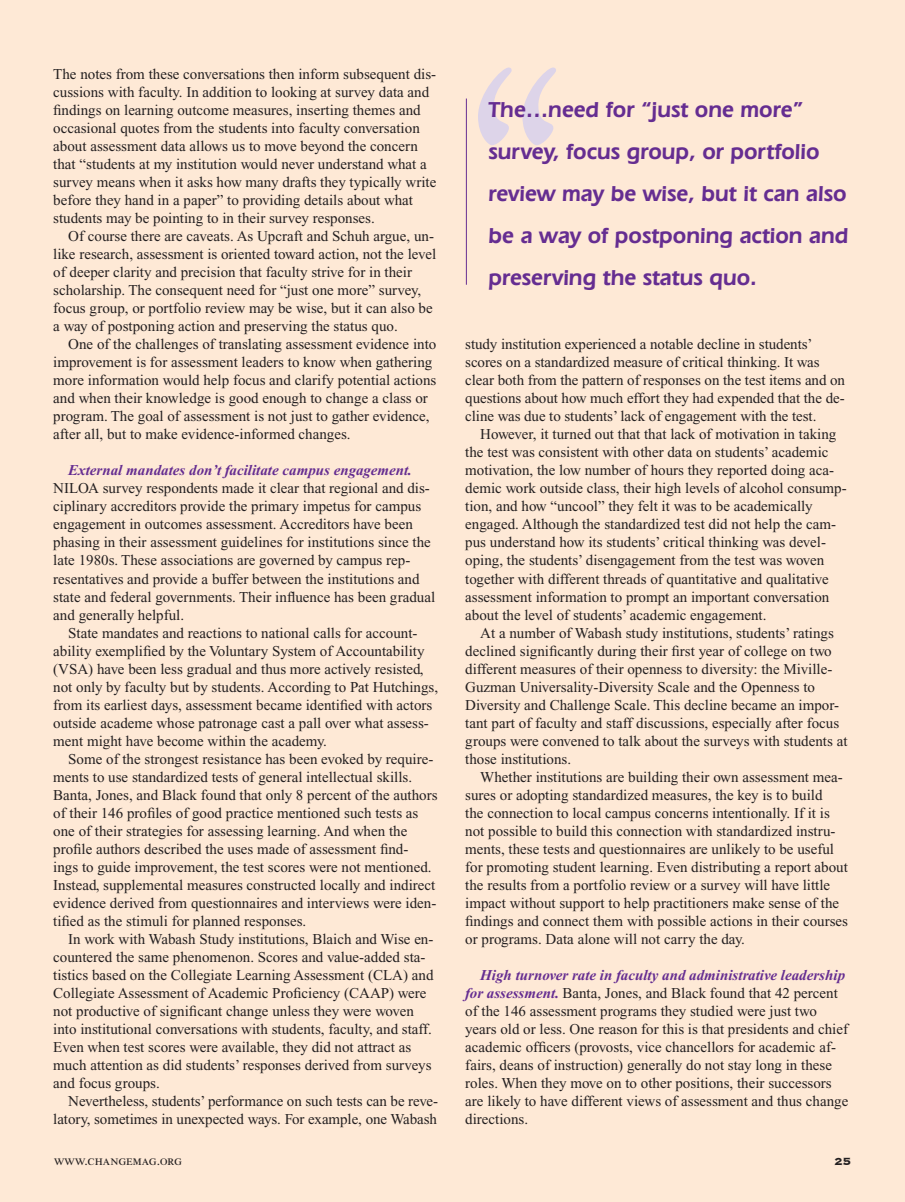
<style>
.page{position:relative;width:905px;height:1202px;background:#fff}
.page>*{position:absolute;margin:0;border:0;box-sizing:border-box;transform-origin:0 0}
.t1{font:600 22.5px/42px "Eras IT Cby BT";color:#652d91}
.t2{font:15px/18px "Times New Roman";color:#231f20}
.t3{font:italic 700 15px "Times New Roman";color:#652d91}
.t4{font:13.5px "Times Roman SC";color:#231f20}
.t5{font:700 13.5px "Copperplate";color:#231f20}
.s1{font-weight:700;font-style:italic;color:#652d91}
</style>
<div class="page">
<div style="left:0;top:0;width:904px;height:1202px;background:#fee9d6"></div>
<hr style="left:466px;top:99px;width:1px;height:186px;background:#652d91">
<svg style="left:478px;top:68px;width:78px;height:77px"></svg>
<p class="t2" style="left:53px;top:65px;width:384px">The notes from these conversations then inform subsequent dis&shy;cussions with faculty. In addition to looking at survey data and findings on learning outcome measures, inserting themes and occasional quotes from the students into faculty conversation about assessment data allows us to move beyond the concern that “students at my institution would never understand what a survey means when it asks how many drafts they typically write before they hand in a paper” to providing details about what students may be pointing to in their survey responses.</p>
<p class="t2" style="left:53px;top:227px;width:384px;text-indent:15px">Of course there are caveats. As Upcraft and Schuh argue, un&shy;like research, assessment is oriented toward action, not the level of deeper clarity and precision that faculty strive for in their scholarship. The consequent need for “just one more” survey, focus group, or portfolio review may be wise, but it can also be a way of postponing action and preserving the status quo.</p>
<p class="t2" style="left:53px;top:335px;width:384px;text-indent:15px">One of the challenges of translating assessment evidence into improvement is for assessment leaders to know when gathering more information would help focus and clarify potential actions and when their knowledge is good enough to change a class or program. The goal of assessment is not just to gather evidence, after all, but to make evidence-informed changes.</p>
<p class="t3" style="left:68px;top:462px;width:345px">External mandates don’t facilitate campus engagement.</p>
<p class="t2" style="left:53px;top:479px;width:383px">NILOA survey respondents made it clear that regional and dis&shy;ciplinary accreditors provide the primary impetus for campus engagement in outcomes assessment. Accreditors have been phasing in their assessment guidelines for institutions since the late 1980s. These associations are governed by campus rep&shy;resentatives and provide a buffer between the institutions and state and federal governments. Their influence has been gradual and generally helpful.</p>
<p class="t2" style="left:53px;top:623px;width:386px;text-indent:15px">State mandates and reactions to national calls for account&shy;ability exemplified by the Voluntary System of Accountability (VSA) have been less gradual and thus more actively resisted, not only by faculty but by students. According to Pat Hutchings, from its earliest days, assessment became identified with actors outside academe whose patronage cast a pall over what assess&shy;ment might have become within the academy.</p>
<p class="t2" style="left:53px;top:749px;width:386px;text-indent:15px">Some of the strongest resistance has been evoked by require&shy;ments to use standardized tests of general intellectual skills.<br>Banta, Jones, and Black found that only 8 percent of the authors of their 146 profiles of good practice mentioned such tests as one of their strategies for assessing learning. And when the profile authors described the uses made of assessment find-<br>ings to guide improvement, the test scores were not mentioned.<br>Instead, supplemental measures constructed locally and indirect evidence derived from questionnaires and interviews were iden&shy;tified as the stimuli for planned responses.</p>
<p class="t2" style="left:53px;top:929px;width:382px;text-indent:15px">In work with Wabash Study institutions, Blaich and Wise en&shy;countered the same phenomenon. Scores and value-added sta&shy;tistics based on the Collegiate Learning Assessment (CLA) and Collegiate Assessment of Academic Proficiency (CAAP) were not productive of significant change unless they were woven into institutional conversations with students, faculty, and staff.<br>Even when test scores were available, they did not attract as much attention as did students’ responses derived from surveys and focus groups.</p>
<p class="t2" style="left:53px;top:1091px;width:386px;text-align:right">Nevertheless, students’ performance on such tests can be reve&shy;latory, sometimes in unexpected ways. For example, one Wabash</p>
<h1 class="t1" style="left:488px;top:88px;width:361px">The…need for “just one more” survey, focus group, or portfolio review may be wise, but it can also be a way of postponing action and preserving the status quo.</h1>
<p class="t2" style="left:465px;top:335px;width:381px">study institution experienced a notable decline in students’ scores on a standardized measure of critical thinking. It was clear both from the pattern of responses on the test items and on questions about how much effort they had expended that the de&shy;cline was due to students’ lack of engagement with the test.</p>
<p class="t2" style="left:465px;top:425px;width:383px;text-indent:15px">However, it turned out that that lack of motivation in taking the test was consistent with other data on students’ academic motivation, the low number of hours they reported doing aca&shy;demic work outside class, their high levels of alcohol consump&shy;tion, and how “uncool” they felt it was to be academically engaged. Although the standardized test did not help the cam&shy;pus understand how its students’ critical thinking was devel&shy;oping, the students’ disengagement from the test was woven together with different threads of quantitative and qualitative assessment information to prompt an important conversation about the level of students’ academic engagement.</p>
<p class="t2" style="left:465px;top:623px;width:384px;text-indent:15px">At a number of Wabash study institutions, students’ ratings declined significantly during their first year of college on two different measures of their openness to diversity: the Miville-Guzman Universality-Diversity Scale and the Openness to Diversity and Challenge Scale. This decline became an impor&shy;tant part of faculty and staff discussions, especially after focus groups were convened to talk about the surveys with students at those institutions.</p>
<p class="t2" style="left:465px;top:767px;width:384px;text-indent:15px">Whether institutions are building their own assessment mea&shy;sures or adopting standardized measures, the key is to build<br>the connection to local campus concerns intentionally. If it is not possible to build this connection with standardized instru&shy;ments, these tests and questionnaires are unlikely to be useful for promoting student learning. Even distributing a report about the results from a portfolio review or a survey will have little impact without support to help practitioners make sense of the findings and connect them with possible actions in their courses or programs. Data alone will not carry the day.</p>
<p class="t2" style="left:465px;top:965px;width:384px;text-indent:15px"><span class="s1">High turnover rate in faculty and administrative leadership for assessment.</span> Banta, Jones, and Black found that 42 percent of the 146 assessment programs they studied were just two years old or less. One reason for this is that presidents and chief academic officers (provosts, vice chancellors for academic af&shy;fairs, deans of instruction) generally do not stay long in these roles. When they move on to other positions, their successors are likely to have different views of assessment and thus change directions.</p>
<p class="t4" style="left:54px;top:1152px;width:129px">www.changemag.org</p>
<p class="t5" style="left:834px;top:1152px;width:18px">25</p>
</div>
